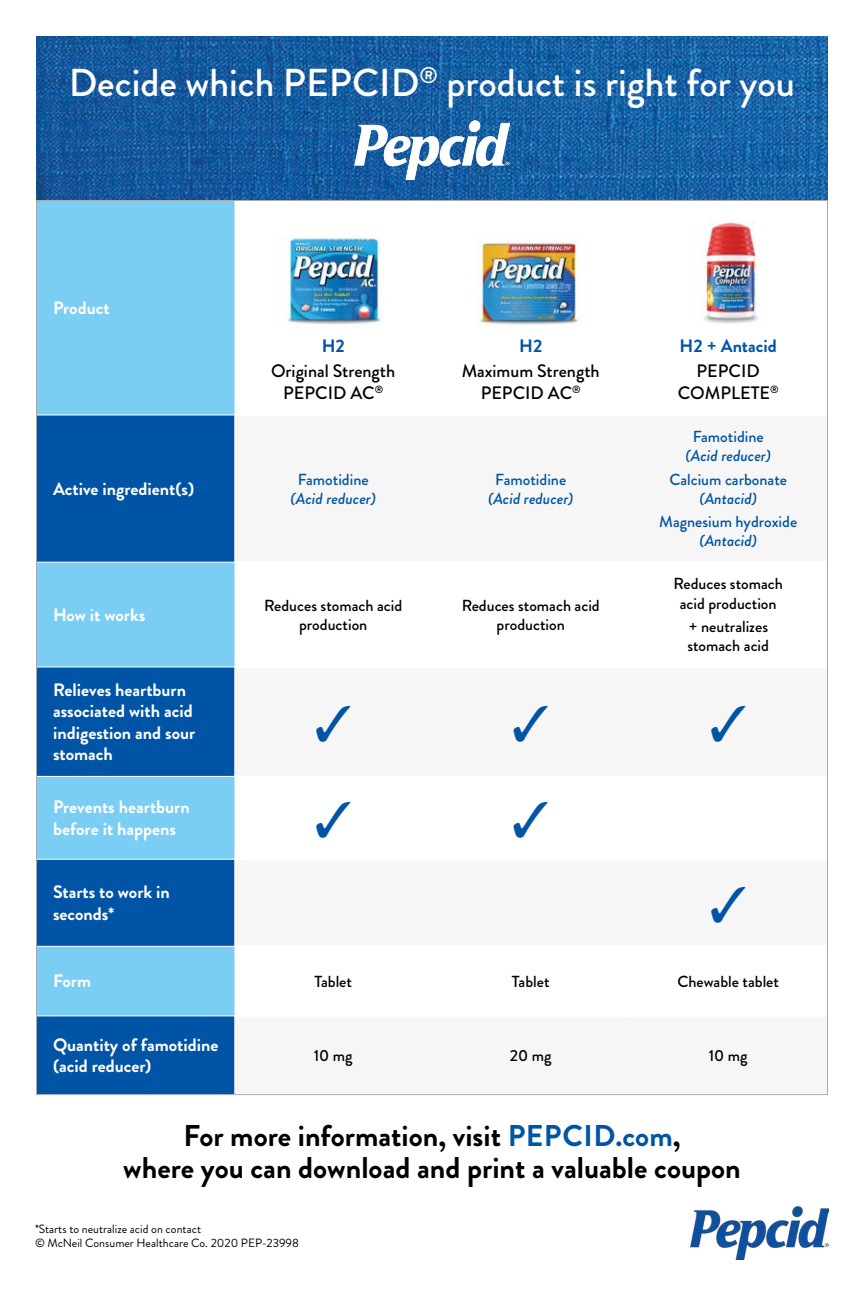
<style>
.page{position:relative;width:864px;height:1296px;background:#fff}
.page>*{position:absolute;margin:0;border:0;box-sizing:border-box;transform-origin:0 0}
.t1{font:500 38.8px "Brandon Grotesque";color:#fff}
.t2{font:700 30px/32px "Brandon Grotesque";color:#000;text-align:center}
.t3{font:700 18px/21.6px "Brandon Grotesque";color:#fff}
.t4{font:500 18px/21.6px "Brandon Grotesque";color:#000;text-align:center}
.t5{font:700 18px "Brandon Grotesque";color:#0054a6}
.t6{font:500 16px/19.2px "Brandon Grotesque";color:#000;text-align:center}
.t7{font:500 16px "Brandon Grotesque";color:#0054a6}
.t8{font:italic 500 16px "Brandon Grotesque";color:#0054a6}
.t9{font:12px/14px "Brandon Grotesque";color:#000}
.s1{color:#0054a6}
</style>
<div class="page">
<img style="left:36px;top:36px;width:792px;height:164px">
<div style="left:38px;top:202px;width:196px;height:212px;background:#7acdf3"></div>
<svg style="left:38px;top:416px;width:196px;height:677px;background:#2e82c3"></svg>
<hr style="left:37px;top:562px;width:197px;height:1px;background:#fff">
<hr style="left:37px;top:666px;width:197px;height:1px;background:#fff">
<hr style="left:37px;top:776px;width:197px;height:1px;background:#fff">
<hr style="left:37px;top:859px;width:197px;height:1px;background:#fff">
<hr style="left:37px;top:946px;width:197px;height:1px;background:#fff">
<hr style="left:37px;top:1015px;width:197px;height:1px;background:#fff">
<img style="left:698px;top:220px;width:60px;height:104px">
<img style="left:476px;top:237px;width:105px;height:89px">
<img style="left:288px;top:237px;width:95px;height:88px">
<img style="left:355px;top:120px;width:154px;height:60px">
<img style="left:691px;top:1207px;width:138px;height:53px">
<h1 class="t1" style="left:69px;top:56px;width:728px">Decide which PEPCID<sup>®</sup> product is right for you</h1>
<p class="t3" style="left:53px;top:298px;width:58px">Product</p>
<p class="t3" style="left:53px;top:478px;width:143px">Active ingredient(s)</p>
<p class="t5" style="left:322px;top:333px;width:25px">H2</p>
<p class="t4" style="left:271px;top:361px;width:126px">Original Strength<br>PEPCID AC<sup>®</sup></p>
<p class="t7" style="left:298px;top:468px;width:73px">Famotidine</p>
<p class="t8" style="left:291px;top:487px;width:87px">(Acid reducer)</p>
<p class="t5" style="left:519px;top:333px;width:25px">H2</p>
<p class="t4" style="left:462px;top:361px;width:140px">Maximum Strength<br>PEPCID AC<sup>®</sup></p>
<p class="t7" style="left:495px;top:468px;width:73px">Famotidine</p>
<p class="t8" style="left:488px;top:487px;width:87px">(Acid reducer)</p>
<p class="t3" style="left:53px;top:604px;width:94px">How it works</p>
<p class="t6" style="left:264px;top:596px;width:140px">Reduces stomach acid production</p>
<p class="t6" style="left:462px;top:596px;width:140px">Reduces stomach acid production</p>
<p class="t3" style="left:53px;top:679px;width:144px">Relieves heartburn associated with acid indigestion and sour stomach</p>
<p class="t3" style="left:53px;top:797px;width:138px">Prevents heartburn before it happens</p>
<p class="t3" style="left:53px;top:882px;width:118px">Starts to work in seconds*</p>
<p class="t5" style="left:680px;top:333px;width:99px">H2 + Antacid</p>
<p class="t4" style="left:678px;top:361px;width:102px">PEPCID<br>COMPLETE<sup>®</sup></p>
<p class="t7" style="left:693px;top:426px;width:73px">Famotidine</p>
<p class="t8" style="left:686px;top:445px;width:87px">(Acid reducer)</p>
<p class="t7" style="left:669px;top:468px;width:119px">Calcium carbonate</p>
<p class="t8" style="left:699px;top:487px;width:59px">(Antacid)</p>
<p class="t7" style="left:659px;top:510px;width:140px">Magnesium hydroxide</p>
<p class="t8" style="left:699px;top:530px;width:59px">(Antacid)</p>
<p class="t6" style="left:673px;top:575px;width:111px">Reduces stomach acid production</p>
<p class="t6" style="left:687px;top:617px;width:83px;text-align:left">+ neutralizes stomach acid</p>
<p class="t3" style="left:53px;top:971px;width:40px">Form</p>
<p class="t6" style="left:314px;top:972px;width:39px">Tablet</p>
<p class="t6" style="left:512px;top:972px;width:39px">Tablet</p>
<p class="t6" style="left:677px;top:972px;width:103px">Chewable tablet</p>
<p class="t3" style="left:53px;top:1034px;width:167px">Quantity of famotidine (acid reducer)</p>
<p class="t6" style="left:314px;top:1046px;width:40px">10 mg</p>
<p class="t6" style="left:510px;top:1046px;width:43px">20 mg</p>
<p class="t6" style="left:709px;top:1046px;width:40px">10 mg</p>
<h2 class="t2" style="left:123px;top:1121px;width:619px">For more information, visit <span class="s1">PEPCID.com</span>,<br>where you can download and print a valuable coupon</h2>
<p class="t9" style="left:35px;top:1222px;width:266px">*Starts to neutralize acid on contact<br>© McNeil Consumer Healthcare Co. 2020 PEP-23998</p>
</div>
